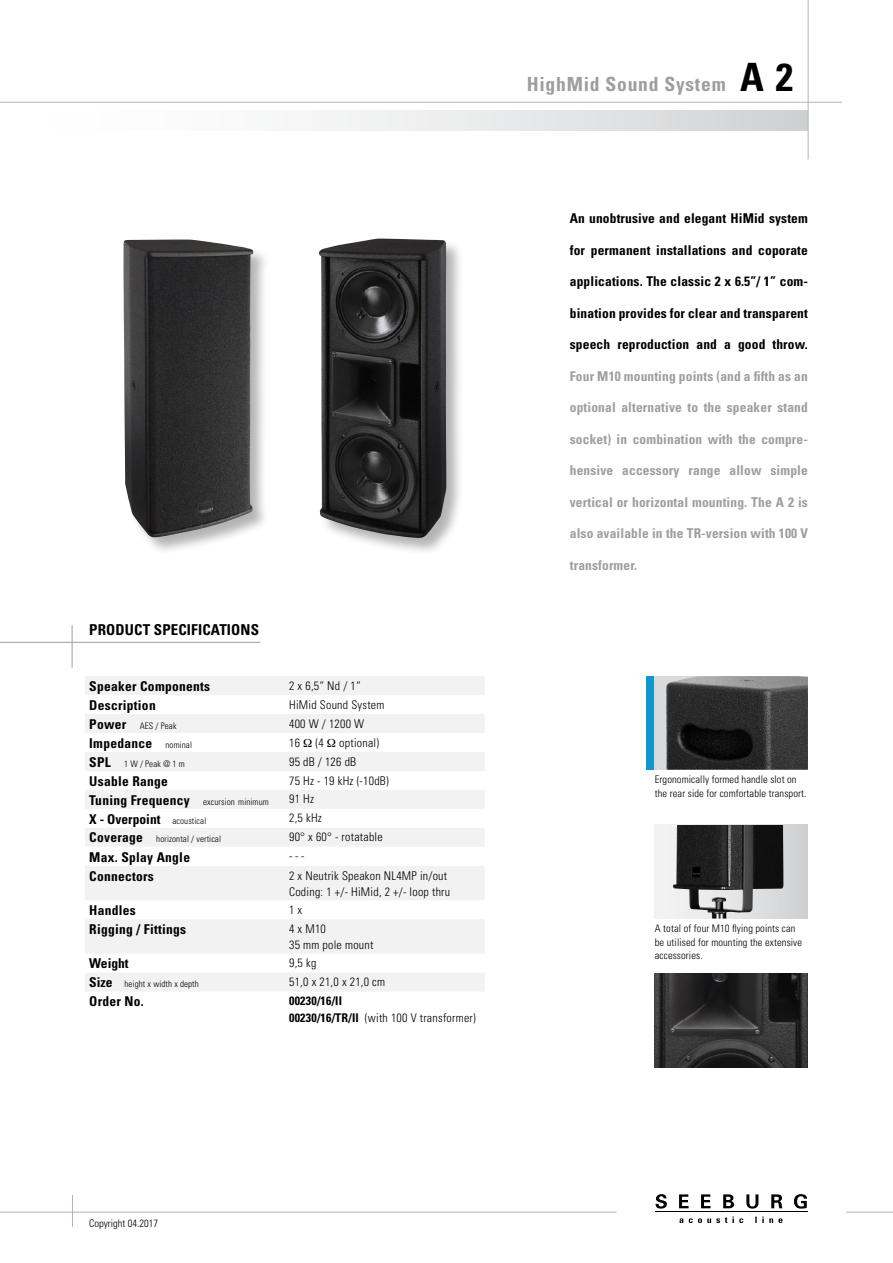
<style>
.page{position:relative;width:893px;height:1263px;background:#fff}
.page>*{position:absolute;margin:0;border:0;box-sizing:border-box;transform-origin:0 0}
.t1{font:700 condensed 39px "Univers";color:#000}
.t2{font:700 condensed 19.5px "Univers";letter-spacing:.04em;color:#9c9e9f}
.t3{font:700 condensed 15px "Univers";letter-spacing:.01em;color:#000}
.t4{font:700 condensed 13.5px "Univers";letter-spacing:.01em;color:#000}
.t5{font:700 condensed 13.5px "Univers";letter-spacing:.01em;color:#9c9e9f}
.t6{font:700 condensed 13.5px "Univers LT";letter-spacing:.02em;color:#000}
.t7{font:300 condensed 12px/16.5px "Univers";letter-spacing:.02em;color:#000}
.t8{font:700 condensed 12px/16.5px "Univers";letter-spacing:.02em;color:#000}
.t9{font:300 condensed 10.5px/13.5px "Univers";letter-spacing:.01em;color:#000}
.t10{font:300 condensed 9px "Univers";letter-spacing:.01em;color:#000}
.s1{font-weight:700;font-size:13.5px}
.s2{font-weight:300;font-size:9px}
.s3{font-weight:300}
</style>
<div class="page">
<hr style="left:0;top:642px;width:260px;height:1px;background:#9c9e9f">
<hr style="left:72px;top:625px;width:1px;height:43px;background:#9c9e9f">
<div style="left:0;top:111px;width:808px;height:19px;background:linear-gradient(to right,#fff,#d4d5d6)"></div>
<hr style="left:0;top:102px;width:842px;height:1px;background:#b1b3b4">
<hr style="left:808px;top:0;width:1px;height:159px;background:#b1b3b4">
<hr style="left:0;top:1212px;width:617px;height:1px;background:#b1b3b4">
<hr style="left:846px;top:1212px;width:47px;height:1px;background:#b1b3b4">
<hr style="left:655px;top:1211px;width:152px;height:1px;background:#000">
<svg style="left:679px;top:1216px;width:103px;height:7px"></svg>
<svg style="left:655px;top:1194px;width:12px;height:14px"></svg>
<svg style="left:679px;top:1194px;width:10px;height:14px"></svg>
<svg style="left:701px;top:1194px;width:10px;height:14px"></svg>
<svg style="left:723px;top:1194px;width:11px;height:14px"></svg>
<svg style="left:746px;top:1194px;width:12px;height:14px"></svg>
<svg style="left:771px;top:1194px;width:11px;height:14px"></svg>
<svg style="left:794px;top:1194px;width:13px;height:14px"></svg>
<hr style="left:72px;top:1195px;width:1px;height:32px;background:#b1b3b4">
<div style="left:646px;top:676px;width:9px;height:94px;background:#1296d0"></div>
<svg style="left:85px;top:676px;width:400px;height:315px;fill:#f2f2f3"></svg>
<div style="left:122px;top:238px;width:342px;height:318px;background:#000;opacity:.3"></div>
<img style="left:123px;top:239px;width:323px;height:299px">
<svg style="left:655px;top:825px;width:153px;height:93px"></svg>
<img style="left:673px;top:825px;width:111px;height:93px">
<div style="left:655px;top:676px;width:153px;height:94px;background:#d9dadb"></div>
<img style="left:666px;top:676px;width:142px;height:94px">
<img style="left:655px;top:974px;width:153px;height:93px">
<svg style="left:304px;top:738px;width:8px;height:9px"></svg>
<svg style="left:328px;top:738px;width:8px;height:9px"></svg>
<p class="t3" style="left:89px;top:621px;width:171px">PRODUCT SPECIFICATIONS</p>
<p class="t4" style="left:89px;top:678px;width:122px">Speaker Components</p>
<p class="t7" style="left:289px;top:677px;width:73px">2 x 6,5“ Nd / 1“</p>
<p class="t4" style="left:89px;top:697px;width:68px">Description</p>
<p class="t7" style="left:289px;top:696px;width:97px">HiMid Sound System</p>
<p class="t10" style="left:89px;top:720px;width:89px"><span class="s1">Power</span> AES / Peak</p>
<p class="t7" style="left:289px;top:715px;width:77px">400 W / 1200 W</p>
<p class="t4" style="left:89px;top:735px;width:104px">Impedance <span class="s2">nominal</span></p>
<p class="t7" style="left:289px;top:734px;width:12px">16</p>
<p class="t7" style="left:316px;top:734px;width:10px">(4</p>
<p class="t7" style="left:339px;top:734px;width:41px">optional)</p>
<p class="t10" style="left:89px;top:758px;width:97px"><span class="s1">SPL</span> 1 W / Peak @ 1 m</p>
<p class="t7" style="left:289px;top:753px;width:69px">95 dB / 126 dB</p>
<p class="t4" style="left:89px;top:772px;width:80px">Usable Range</p>
<p class="t7" style="left:289px;top:772px;width:101px">75 Hz - 19 kHz (-10dB)</p>
<p class="t10" style="left:89px;top:796px;width:181px"><span class="s1">Tuning Frequency</span> excursion minimum</p>
<p class="t7" style="left:289px;top:791px;width:26px">91 Hz</p>
<p class="t4" style="left:89px;top:810px;width:119px">X - Overpoint <span class="s2">acoustical</span></p>
<p class="t7" style="left:289px;top:810px;width:34px">2,5 kHz</p>
<p class="t10" style="left:89px;top:834px;width:133px"><span class="s1">Coverage</span> horizontal / vertical</p>
<p class="t7" style="left:289px;top:829px;width:95px">90° x 60° - rotatable</p>
<p class="t6" style="left:89px;top:849px;width:102px">Max. Splay Angle</p>
<p class="t7" style="left:289px;top:848px;width:17px">- - -</p>
<p class="t4" style="left:89px;top:867px;width:66px">Connectors</p>
<p class="t7" style="left:289px;top:867px;width:162px">2 x Neutrik Speakon NL4MP in/out<br>Coding: 1 +/- HiMid, 2 +/- loop thru</p>
<p class="t4" style="left:89px;top:902px;width:48px">Handles</p>
<p class="t7" style="left:289px;top:901px;width:15px">1 x</p>
<p class="t4" style="left:89px;top:921px;width:98px">Rigging / Fittings</p>
<p class="t7" style="left:289px;top:920px;width:86px">4 x M10<br>35 mm pole mount</p>
<p class="t4" style="left:89px;top:955px;width:41px">Weight</p>
<p class="t7" style="left:289px;top:954px;width:29px">9,5 kg</p>
<p class="t10" style="left:89px;top:979px;width:111px"><span class="s1">Size</span> height x width x depth</p>
<p class="t7" style="left:289px;top:973px;width:98px">51,0 x 21,0 x 21,0 cm</p>
<p class="t4" style="left:89px;top:993px;width:56px">Order No.</p>
<p class="t8" style="left:289px;top:992px;width:188px">00230/16/II<br>00230/16/TR/II <span class="s3">(with 100 V transformer)</span></p>
<h2 class="t2" style="left:527px;top:72px;width:200px">HighMid Sound System</h2>
<h1 class="t1" style="left:740px;top:53px;width:54px">A 2</h1>
<p class="t4" style="left:570px;top:210px;width:240px">An unobtrusive and elegant HiMid system</p>
<p class="t4" style="left:570px;top:241px;width:240px">for permanent installations and coporate</p>
<p class="t4" style="left:570px;top:273px;width:240px">applications. The classic 2 x 6.5”/ 1” com-</p>
<p class="t4" style="left:570px;top:304px;width:240px">bination provides for clear and transparent</p>
<p class="t4" style="left:570px;top:336px;width:240px">speech reproduction and a good throw.</p>
<p class="t5" style="left:570px;top:367px;width:240px">Four M10 mounting points (and a fifth as an</p>
<p class="t5" style="left:570px;top:399px;width:240px">optional alternative to the speaker stand</p>
<p class="t5" style="left:570px;top:430px;width:240px">socket) in combination with the compre-</p>
<p class="t5" style="left:570px;top:462px;width:240px">hensive accessory range allow simple</p>
<p class="t5" style="left:570px;top:493px;width:240px">vertical or horizontal mounting. The A 2 is</p>
<p class="t5" style="left:570px;top:525px;width:240px">also available in the TR-version with 100 V</p>
<p class="t5" style="left:570px;top:556px;width:69px">transformer.</p>
<p class="t9" style="left:655px;top:773px;width:153px">Ergonomically formed handle slot on the rear side for comfortable transport.</p>
<p class="t9" style="left:655px;top:921px;width:149px">A total of four M10 flying points can be utilised for mounting the extensive accessories.</p>
<p class="t9" style="left:89px;top:1216px;width:70px">Copyright 04.2017</p>
</div>
